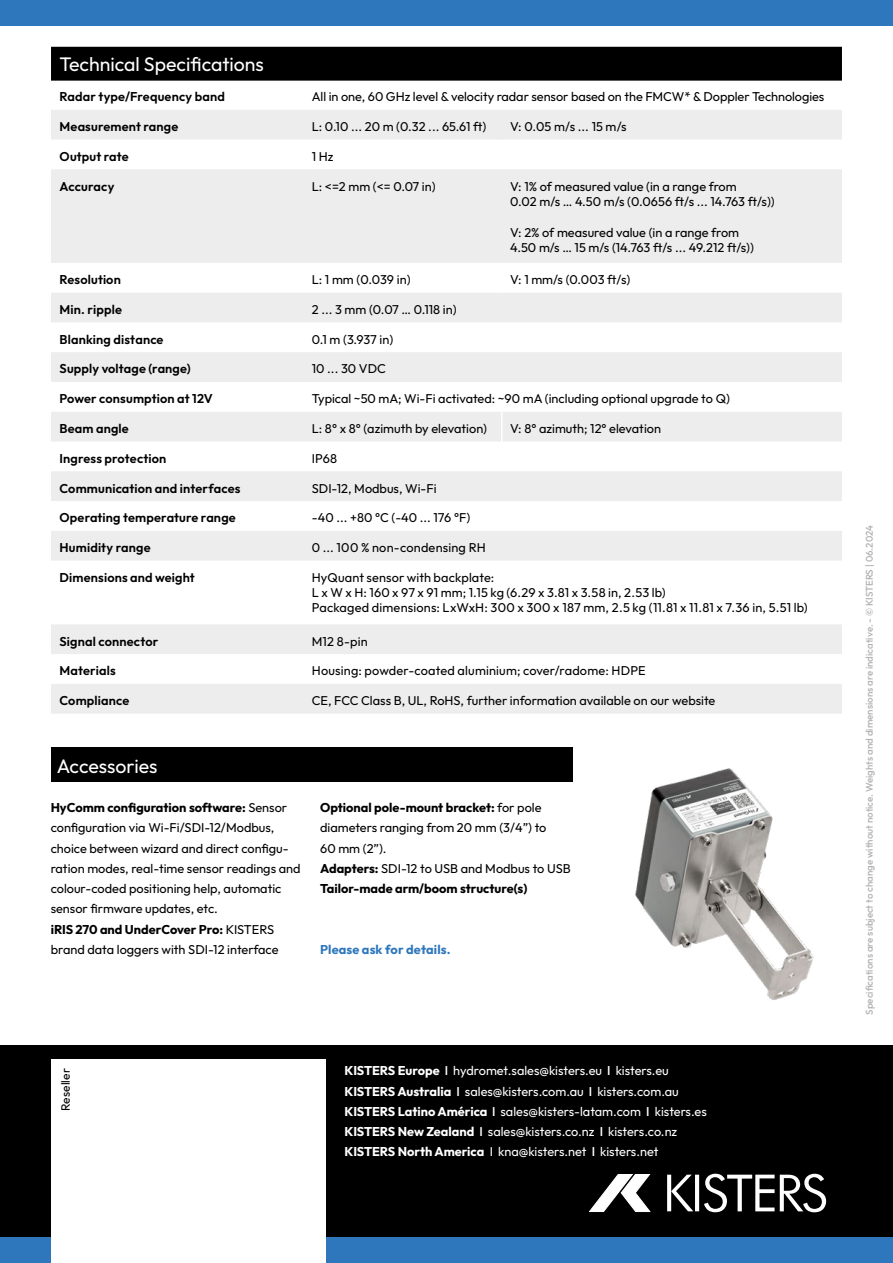
<style>
.page{position:relative;width:893px;height:1263px;background:#fff}
.page>*{position:absolute;margin:0;border:0;box-sizing:border-box;transform-origin:0 0}
.t1{font:19.5px "Outfit";color:#fff}
.t2{font:12.75px/20.2px "Outfit";color:#000}
.t3{font:600 12.75px "Outfit";letter-spacing:.01em;color:#000}
.t4{font:12.75px/20.2px "Outfit";color:#fff}
.t5{font:700 12.75px "Outfit";letter-spacing:.01em;color:#2f77bc}
.t6{font:12px "Outfit";letter-spacing:.015em;color:#000}
.t7{font:500 9.75px "Outfit";color:#b3b2b2}
.s1{font-weight:700}
.s2{font-weight:500}
</style>
<div class="page">
<div style="left:0;top:1034px;width:893px;height:229px;background:#2f77bc;opacity:.4"></div>
<div style="left:0;top:0;width:893px;height:26px;background:#2f77bc"></div>
<div style="left:0;top:1237px;width:893px;height:26px;background:#2f77bc"></div>
<svg style="left:667px;top:1175px;width:4px;height:36px"></svg>
<svg style="left:671px;top:1175px;width:22px;height:36px"></svg>
<hr style="left:695px;top:1175px;width:4px;height:36px;background:#fff">
<svg style="left:704px;top:1174px;width:122px;height:38px"></svg>
<svg style="left:589px;top:1174px;width:61px;height:38px"></svg>
<div style="left:51px;top:1059px;width:274px;height:204px;background:#fff"></div>
<div style="left:51px;top:47px;width:791px;height:34px;background:#000"></div>
<svg style="left:51px;top:110px;width:791px;height:604px;fill:#ededed"></svg>
<hr style="left:501px;top:110px;width:1px;height:30px;background:#ededed">
<hr style="left:501px;top:169px;width:1px;height:94px;background:#ededed">
<hr style="left:501px;top:263px;width:1px;height:30px;background:#fff">
<svg style="left:501px;top:412px;width:1px;height:29px"></svg>
<img style="left:635px;top:768px;width:179px;height:232px">
<div style="left:51px;top:747px;width:522px;height:34px;background:#000"></div>
<h1 class="t1" style="left:60px;top:53px;width:206px">Technical Specifications</h1>
<p class="t3" style="left:60px;top:90px;width:167px">Radar type/Frequency band</p>
<p class="t2" style="left:312px;top:87px;width:514px">All in one, 60 GHz level &amp; velocity radar sensor based on the FMCW* &amp; Doppler Technologies</p>
<p class="t3" style="left:60px;top:119px;width:120px">Measurement range</p>
<p class="t2" style="left:312px;top:116px;width:176px">L: 0.10 ... 20 m (0.32 ... 65.61 ft)</p>
<p class="t2" style="left:510px;top:116px;width:118px">V: 0.05 m/s ... 15 m/s</p>
<p class="t3" style="left:60px;top:149px;width:71px">Output rate</p>
<p class="t2" style="left:312px;top:146px;width:23px">1 Hz</p>
<p class="t3" style="left:60px;top:179px;width:56px">Accuracy</p>
<p class="t2" style="left:312px;top:176px;width:125px">L: &lt;=2 mm (&lt;= 0.07 in)</p>
<p class="t2" style="left:510px;top:178px;width:266px;line-height:15.3px">V: 1% of measured value (in a range from<br>0.02 m/s … 4.50 m/s (0.0656 ft/s ... 14.763 ft/s))</p>
<p class="t2" style="left:510px;top:224px;width:245px;line-height:15.3px">V: 2% of measured value (in a range from<br>4.50 m/s … 15 m/s (14.763 ft/s ... 49.212 ft/s))</p>
<p class="t3" style="left:60px;top:272px;width:63px">Resolution</p>
<p class="t2" style="left:312px;top:269px;width:100px">L: 1 mm (0.039 in)</p>
<p class="t2" style="left:510px;top:269px;width:122px">V: 1 mm/s (0.003 ft/s)</p>
<p class="t3" style="left:60px;top:302px;width:64px">Min. ripple</p>
<p class="t2" style="left:312px;top:299px;width:146px">2 ... 3 mm (0.07 … 0.118 in)</p>
<p class="t3" style="left:60px;top:332px;width:105px">Blanking distance</p>
<p class="t2" style="left:312px;top:329px;width:83px">0.1 m (3.937 in)</p>
<p class="t3" style="left:60px;top:362px;width:133px">Supply voltage (range)</p>
<p class="t2" style="left:312px;top:359px;width:76px">10 ... 30 VDC</p>
<p class="t3" style="left:60px;top:391px;width:155px">Power consumption at 12V</p>
<p class="t2" style="left:312px;top:389px;width:420px">Typical ~50 mA; Wi-Fi activated: ~90 mA (including optional upgrade to Q)</p>
<p class="t3" style="left:60px;top:421px;width:71px">Beam angle</p>
<p class="t2" style="left:312px;top:418px;width:177px">L: 8° x 8° (azimuth by elevation)</p>
<p class="t2" style="left:510px;top:418px;width:152px">V: 8° azimuth; 12° elevation</p>
<p class="t3" style="left:60px;top:451px;width:108px">Ingress protection</p>
<p class="t2" style="left:312px;top:448px;width:27px">IP68</p>
<p class="t3" style="left:60px;top:481px;width:182px">Communication and interfaces</p>
<p class="t2" style="left:312px;top:478px;width:126px">SDI-12, Modbus, Wi-Fi</p>
<p class="t3" style="left:60px;top:511px;width:178px">Operating temperature range</p>
<p class="t2" style="left:312px;top:508px;width:160px">-40 ... +80 °C (-40 ... 176 °F)</p>
<p class="t3" style="left:60px;top:540px;width:93px">Humidity range</p>
<p class="t2" style="left:312px;top:537px;width:175px">0 ... 100 % non-condensing RH</p>
<p class="t3" style="left:60px;top:570px;width:137px">Dimensions and weight</p>
<p class="t2" style="left:312px;top:570px;width:497px;line-height:15.3px">HyQuant sensor with backplate:<br>L x W x H: 160 x 97 x 91 mm; 1.15 kg (6.29 x 3.81 x 3.58 in, 2.53 lb)<br>Packaged dimensions: LxWxH: 300 x 300 x 187 mm, 2.5 kg (11.81 x 11.81 x 7.36 in, 5.51 lb)</p>
<p class="t3" style="left:60px;top:634px;width:100px">Signal connector</p>
<p class="t2" style="left:312px;top:631px;width:58px">M12 8-pin</p>
<p class="t3" style="left:60px;top:664px;width:58px">Materials</p>
<p class="t2" style="left:312px;top:661px;width:335px">Housing: powder-coated aluminium; cover/radome: HDPE</p>
<p class="t3" style="left:60px;top:693px;width:71px">Compliance</p>
<p class="t2" style="left:312px;top:690px;width:405px">CE, FCC Class B, UL, RoHS, further information available on our website</p>
<h1 class="t1" style="left:57px;top:754px;width:102px">Accessories</h1>
<p class="t2" style="left:51px;top:797px;width:251px"><span class="s1">HyComm configuration software:</span> Sensor configuration via Wi-Fi/SDI-12/Modbus, choice between wizard and direct configu&shy;ration modes, real-time sensor readings and colour-coded positioning help, automatic sensor firmware updates, etc.<br><span class="s1">iRIS 270 and UnderCover Pro:</span> KISTERS brand data loggers with SDI-12 interface</p>
<p class="t2" style="left:320px;top:797px;width:252px"><span class="s1">Optional pole-mount bracket:</span> for pole diameters ranging from 20 mm (3/4”) to<br>60 mm (2”).<br><span class="s1">Adapters:</span> SDI-12 to USB and Modbus to USB<br><span class="s1">Tailor-made arm/boom structure(s)</span></p>
<p class="t5" style="left:320px;top:942px;width:132px">Please ask for details.</p>
<p class="t6" style="left:59px;top:1111px;width:45px;rotate:-90deg">Reseller</p>
<p class="t4" style="left:345px;top:1061px;width:364px"><span class="s1">KISTERS Europe</span> <span class="s2">I</span> hydromet.sales@kisters.eu <span class="s2">I</span> kisters.eu <span class="s1">KISTERS Australia</span> <span class="s2">I</span> sales@kisters.com.au <span class="s2">I</span> kisters.com.au <span class="s1">KISTERS Latino América</span> <span class="s2">I</span> sales@kisters-latam.com <span class="s2">I</span> kisters.es <span class="s1">KISTERS New Zealand</span> <span class="s2">I</span> sales@kisters.co.nz <span class="s2">I</span> kisters.co.nz <span class="s1">KISTERS North America</span> I kna@kisters.net <span class="s2">I</span> kisters.net</p>
<p class="t7" style="left:864px;top:1015px;width:491px;rotate:-90deg">Specifications are subject to change without notice. Weights and dimensions are indicative. - © KISTERS | 06.2024</p>
</div>
